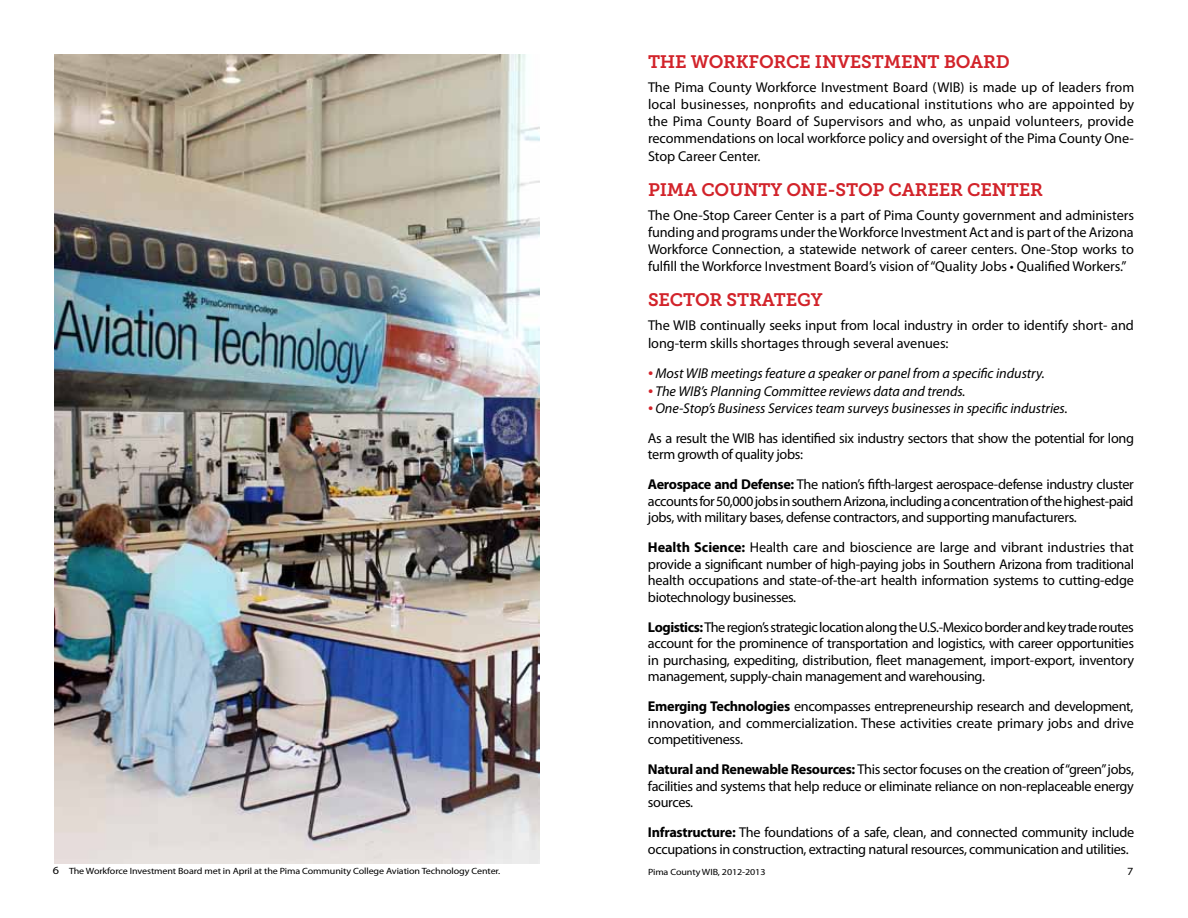
<style>
.page{position:relative;width:1188px;height:918px;background:#fff}
.page>*{position:absolute;margin:0;border:0;box-sizing:border-box;transform-origin:0 0}
.t1{font:18px "Museo Slab 700";letter-spacing:-.01em;color:#d2232a}
.t2{font:14.25px/16.5px "Myriad Pro";letter-spacing:-.025em;color:#000;text-align:justify}
.t3{font:14.25px/17.2px "Myriad Pro";letter-spacing:-.005em;color:#000}
.t4{font:italic 14.25px "Myriad Pro";letter-spacing:-.005em;color:#000}
.t5{font:10.95px "Myriad Pro";color:#000;scale:1.11 1}
.t6{font:9px "Myriad Pro";letter-spacing:-.01em;color:#000;scale:1.11 1}
.s1{font-size:18px;color:#d2232a}
.s2{font-style:italic;font-size:18px;color:#d2232a}
.s3{font-style:italic}
.s4{font-weight:700}
.s5{font-size:10.95px}
</style>
<div class="page">
<img style="left:54px;top:55px;width:486px;height:809px">
<p class="t1" style="left:648px;top:51px;width:363px">THE WORKFORCE INVESTMENT BOARD</p>
<p class="t2" style="left:648px;top:78px;width:488px;line-height:17.2px">The Pima County Workforce Investment Board (WIB) is made up of leaders from local businesses, nonprofits and educational institutions who are appointed by the Pima County Board of Supervisors and who, as unpaid volunteers, provide recommendations on local workforce policy and oversight of the Pima County One-Stop Career Center.</p>
<p class="t1" style="left:648px;top:179px;width:397px">PIMA COUNTY ONE-STOP CAREER CENTER</p>
<p class="t2" style="left:648px;top:206px;width:487px;line-height:17.2px">The One-Stop Career Center is a part of Pima County government and administers funding and programs under the Workforce Investment Act and is part of the Arizona Workforce Connection, a statewide network of career centers. One-Stop works to fulfill the Workforce Investment Board’s vision of “Quality Jobs • Qualified Workers.”</p>
<p class="t1" style="left:648px;top:290px;width:176px">SECTOR STRATEGY</p>
<p class="t3" style="left:648px;top:317px;width:487px">The WIB continually seeks input from local industry in order to identify short- and long-term skills shortages through several avenues:</p>
<p class="t4" style="left:648px;top:365px;width:398px"><span class="s1">•</span> Most WIB meetings feature a speaker or panel from a specific industry.</p>
<p class="t4" style="left:648px;top:382px;width:319px"><span class="s1">•</span> The WIB’s Planning Committee reviews data and trends.</p>
<p class="t2" style="left:648px;top:393px;width:487px;line-height:30px"><span class="s2">•</span> <span class="s3">One-Stop’s Business Services team surveys businesses in specific industries.<br></span>As a result the WIB has identified six industry sectors that show the potential for long</p>
<p class="t2" style="left:648px;top:439px;width:487px;line-height:30px">term growth of quality jobs:<br><span class="s4">Aerospace and Defense:</span> The nation’s fifth-largest aerospace-defense industry cluster</p>
<p class="t2" style="left:648px;top:493px;width:487px">accounts for 50,000 jobs in southern Arizona, including a concentration of the highest-paid jobs, with military bases, defense contractors, and supporting manufacturers.</p>
<p class="t2" style="left:648px;top:539px;width:488px"><span class="s4">Health Science:</span> Health care and bioscience are large and vibrant industries that provide a significant number of high-paying jobs in Southern Arizona from traditional health occupations and state-of-the-art health information systems to cutting-edge biotechnology businesses.</p>
<p class="t2" style="left:648px;top:619px;width:488px"><span class="s4">Logistics:</span> The region’s strategic location along the U.S.-Mexico border and key trade routes account for the prominence of transportation and logistics, with career opportunities in purchasing, expediting, distribution, fleet management, import-export, inventory management, supply-chain management and warehousing.</p>
<p class="t2" style="left:648px;top:698px;width:487px"><span class="s4">Emerging Technologies</span> encompasses entrepreneurship research and development, innovation, and commercialization. These activities create primary jobs and drive competitiveness.</p>
<p class="t2" style="left:648px;top:761px;width:487px"><span class="s4">Natural and Renewable Resources:</span> This sector focuses on the creation of “green” jobs, facilities and systems that help reduce or eliminate reliance on non-replaceable energy sources.</p>
<p class="t2" style="left:648px;top:824px;width:488px"><span class="s4">Infrastructure:</span> The foundations of a safe, clean, and connected community include occupations in construction, extracting natural resources, communication and utilities.</p>
<p class="t6" style="left:53px;top:866px;width:405px"><span class="s5">6</span> The Workforce Investment Board met in April at the Pima Community College Aviation Technology Center.</p>
<p class="t6" style="left:648px;top:867px;width:107px">Pima County WIB, 2012-2013</p>
<p class="t5" style="left:1127px;top:865px;width:7px">7</p>
</div>
